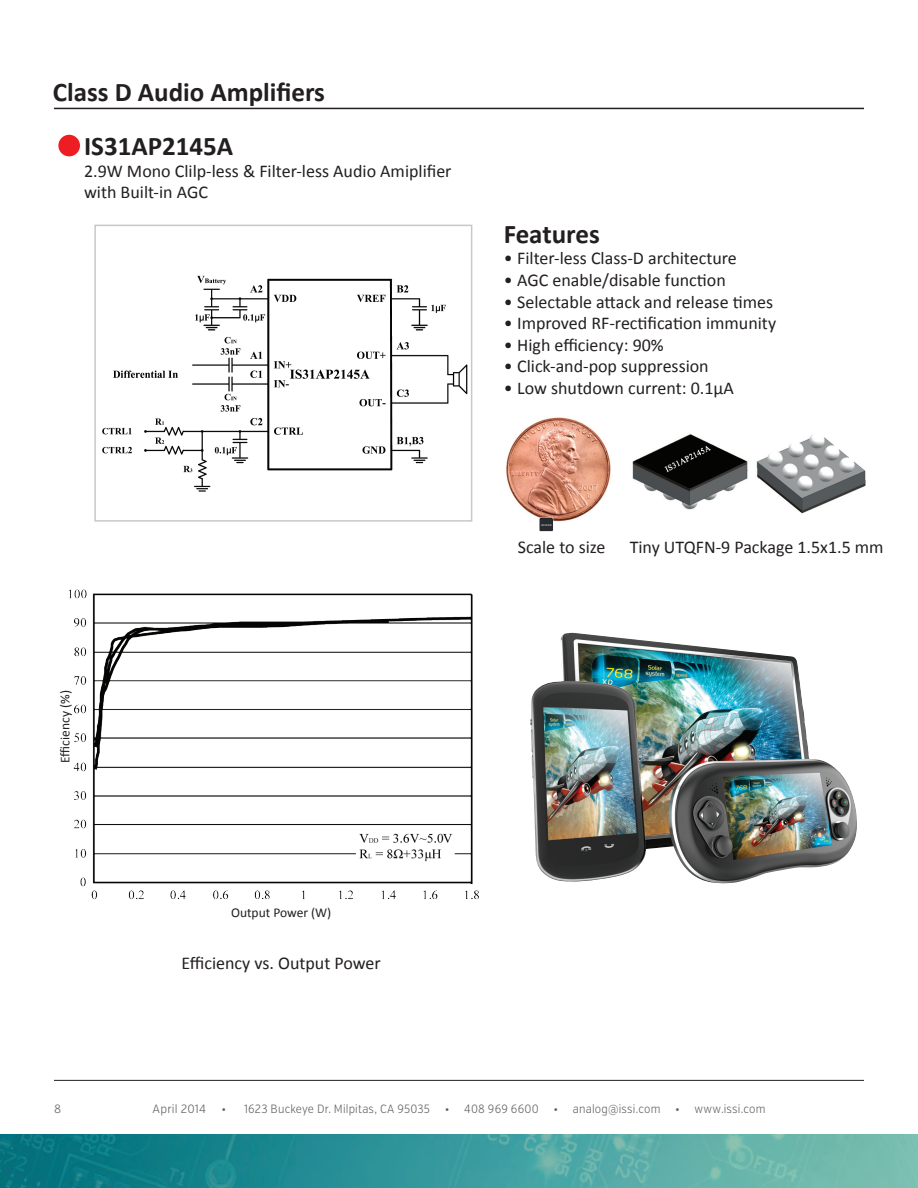
<style>
.page{position:relative;width:918px;height:1188px;background:#fff}
.page>*{position:absolute;margin:0;border:0;box-sizing:border-box;transform-origin:0 0}
.t1{font:700 27px "Calibri";color:#231f20}
.t2{font:18px/21.6px "Calibri";color:#231f20}
.t3{font:13.5px "Calibri";color:#231f20}
.t4{font:300 12px "Verb Cond";letter-spacing:.015em;color:#636366;scale:.95 1}
.t5{font:300 12px "Verb Cond";letter-spacing:.015em;color:#636366}
</style>
<div class="page">
<img style="left:0;top:1134px;width:918px;height:54px">
<hr style="left:54px;top:108px;width:810px;height:1px;background:#231f20">
<hr style="left:54px;top:1080px;width:810px;height:1px;background:#231f20">
<img style="left:102px;top:234px;width:371px;height:288px">
<div style="left:94px;top:225px;width:378px;height:297px;border:2px solid #c7c8ca"></div>
<div style="left:58px;top:135px;width:22px;height:21px;background:#ee1d23;border-radius:50%"></div>
<img style="left:632px;top:434px;width:234px;height:80px">
<img style="left:506px;top:417px;width:105px;height:105px">
<img style="left:537px;top:515px;width:19px;height:17px">
<img style="left:69px;top:589px;width:410px;height:311px">
<img style="left:530px;top:633px;width:327px;height:250px">
<h1 class="t1" style="left:53px;top:75px;width:274px">Class D Audio Amplifiers</h1>
<h1 class="t1" style="left:84px;top:129px;width:151px">IS31AP2145A</h1>
<p class="t2" style="left:84px;top:160px;width:369px">2.9W Mono Clilp-less &amp; Filter-less Audio Amiplifier with Built-in AGC</p>
<h1 class="t1" style="left:504px;top:217px;width:98px">Features</h1>
<p class="t2" style="left:504px;top:248px;width:235px">• Filter-less Class-D architecture</p>
<p class="t2" style="left:504px;top:269px;width:224px">• AGC enable/disable function</p>
<p class="t2" style="left:504px;top:291px;width:271px">• Selectable attack and release times</p>
<p class="t2" style="left:504px;top:312px;width:274px">• Improved RF-rectification immunity</p>
<p class="t2" style="left:504px;top:334px;width:162px">• High efficiency: 90%</p>
<p class="t2" style="left:504px;top:356px;width:207px">• Click-and-pop suppression</p>
<p class="t2" style="left:504px;top:377px;width:232px">• Low shutdown current: 0.1µA</p>
<p class="t3" style="left:57px;top:763px;width:74px;rotate:-90deg">Efficiency (%)</p>
<p class="t2" style="left:518px;top:536px;width:89px">Scale to size</p>
<p class="t2" style="left:630px;top:536px;width:255px">Tiny UTQFN-9 Package 1.5x1.5 mm</p>
<p class="t3" style="left:231px;top:904px;width:102px">Output Power (W)</p>
<p class="t2" style="left:182px;top:952px;width:201px">Efficiency vs. Output Power</p>
<p class="t5" style="left:54px;top:1102px;width:9px">8</p>
<p class="t5" style="left:153px;top:1102px;width:55px">April 2014</p>
<p class="t4" style="left:222px;top:1102px;width:574px">• 1623 Buckeye Dr. Milpitas, CA 95035 • 408 969 6600 • analog@issi.com • www.issi.com</p>
</div>
